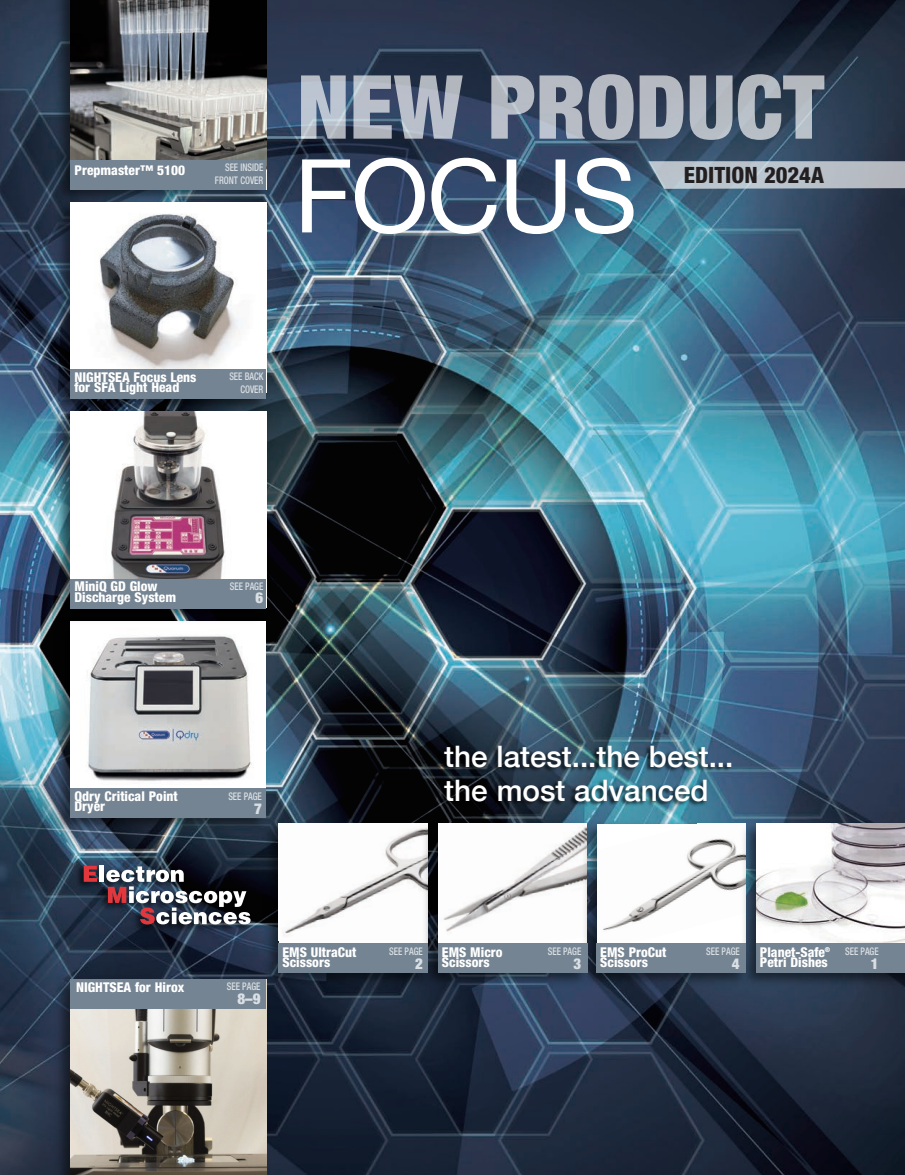
<style>
.page{position:relative;width:905px;height:1175px;background:#fff}
.page>*{position:absolute;margin:0;border:0;box-sizing:border-box;transform-origin:0 0}
.t1{font:102.15px "Helvetica Neue";letter-spacing:-.015em;color:#fff}
.t2{font:900 condensed 88.5px "Helvetica Neue LT Std";color:rgb(255 255 255/.66)}
.t3{font:500 29.55px/34px "Helvetica Neue";color:#fff}
.t4{font:800 condensed 22.5px "Helvetica Neue LT Std";color:#231f20}
.t5{font:900 condensed 15px "Helvetica Neue LT Std";color:#dae0e5}
.t6{font:800 condensed 13.5px/10.5px "Helvetica Neue LT Std";color:#fff}
.t7{font:500 condensed 10.5px/12.6px "Helvetica Neue LT Std";color:#dae0e5;text-align:right;scale:.85 1}
</style>
<div class="page">
<img style="left:0;top:0;width:904px;height:1174px">
<svg style="left:648px;top:161px;width:256px;height:28px;background:#b1bbc4"></svg>
<img style="left:51px;top:0;width:222px;height:196px">
<img style="left:70px;top:0;width:196px;height:160px">
<img style="left:51px;top:196px;width:222px;height:209px">
<img style="left:70px;top:202px;width:196px;height:167px">
<img style="left:51px;top:627px;width:222px;height:209px">
<div style="left:70px;top:621px;width:196px;height:196px;background:#fff"></div>
<img style="left:87px;top:635px;width:165px;height:146px">
<div style="left:70px;top:788px;width:196px;height:29px;background:#758492"></div>
<img style="left:51px;top:972px;width:222px;height:202px">
<img style="left:70px;top:1008px;width:196px;height:166px">
<img style="left:51px;top:405px;width:222px;height:222px">
<img style="left:70px;top:412px;width:196px;height:167px">
<img style="left:54px;top:851px;width:206px;height:95px">
<hr style="left:100px;top:865px;width:4px;height:16px;background:#fff">
<svg style="left:84px;top:865px;width:13px;height:16px"></svg>
<svg style="left:106px;top:866px;width:144px;height:58px"></svg>
<div style="left:70px;top:369px;width:196px;height:29px;background:#758492"></div>
<div style="left:70px;top:579px;width:196px;height:29px;background:#758492"></div>
<div style="left:70px;top:160px;width:196px;height:29px;background:#758492"></div>
<img style="left:260px;top:817px;width:159px;height:174px">
<img style="left:279px;top:824px;width:140px;height:119px">
<img style="left:419px;top:817px;width:159px;height:174px">
<img style="left:438px;top:835px;width:140px;height:108px">
<img style="left:578px;top:835px;width:159px;height:156px">
<img style="left:597px;top:835px;width:140px;height:108px">
<img style="left:737px;top:835px;width:167px;height:156px">
<img style="left:756px;top:835px;width:148px;height:108px">
<div style="left:70px;top:979px;width:196px;height:29px;background:#758492"></div>
<div style="left:756px;top:943px;width:148px;height:29px;background:#758492"></div>
<div style="left:278px;top:943px;width:150px;height:29px;background:#758492"></div>
<div style="left:438px;top:943px;width:149px;height:29px;background:#758492"></div>
<div style="left:596px;top:943px;width:149px;height:29px;background:#758492"></div>
<img style="left:426px;top:730px;width:478px;height:105px">
<p class="t6" style="left:74px;top:166px;width:112px">Prepmaster™ 5100</p>
<p class="t7" style="left:215px;top:162px;width:59px">SEE INSIDE<br>FRONT COVER</p>
<p class="t2" style="left:297px;top:75px;width:528px">NEW PRODUCT</p>
<p class="t1" style="left:294px;top:135px;width:344px">FOCUS</p>
<p class="t4" style="left:684px;top:167px;width:141px">EDITION 2024A</p>
<p class="t6" style="left:74px;top:373px;width:123px">NIGHTSEA Focus Lens for SFA Light Head</p>
<p class="t7" style="left:229px;top:371px;width:42px">SEE BACK<br>COVER</p>
<p class="t6" style="left:74px;top:582px;width:103px">MiniQ GD Glow<br>Discharge System</p>
<p class="t7" style="left:230px;top:581px;width:41px">SEE PAGE</p>
<p class="t5" style="left:255px;top:592px;width:9px">6</p>
<p class="t6" style="left:74px;top:792px;width:105px">Qdry Critical Point<br>Dryer</p>
<p class="t7" style="left:228px;top:791px;width:41px">SEE PAGE</p>
<p class="t5" style="left:254px;top:803px;width:9px">7</p>
<p class="t3" style="left:444px;top:739px;width:290px">the latest...the best... the most advanced</p>
<p class="t6" style="left:76px;top:982px;width:110px">NIGHTSEA for Hirox</p>
<p class="t7" style="left:227px;top:981px;width:41px">SEE PAGE</p>
<p class="t5" style="left:237px;top:992px;width:25px">8–9</p>
<p class="t6" style="left:282px;top:947px;width:75px">EMS UltraCut<br>Scissors</p>
<p class="t6" style="left:442px;top:947px;width:62px">EMS Micro<br>Scissors</p>
<p class="t7" style="left:389px;top:946px;width:41px">SEE PAGE</p>
<p class="t5" style="left:415px;top:957px;width:9px">2</p>
<p class="t7" style="left:548px;top:946px;width:41px">SEE PAGE</p>
<p class="t5" style="left:573px;top:957px;width:9px">3</p>
<p class="t6" style="left:600px;top:947px;width:68px">EMS ProCut<br>Scissors</p>
<p class="t7" style="left:706px;top:946px;width:41px">SEE PAGE</p>
<p class="t5" style="left:732px;top:957px;width:9px">4</p>
<p class="t6" style="left:760px;top:947px;width:72px">Planet-Safe<sup>®<br></sup>Petri Dishes</p>
<p class="t7" style="left:845px;top:946px;width:41px">SEE PAGE</p>
<p class="t5" style="left:870px;top:957px;width:9px">1</p>
</div>
